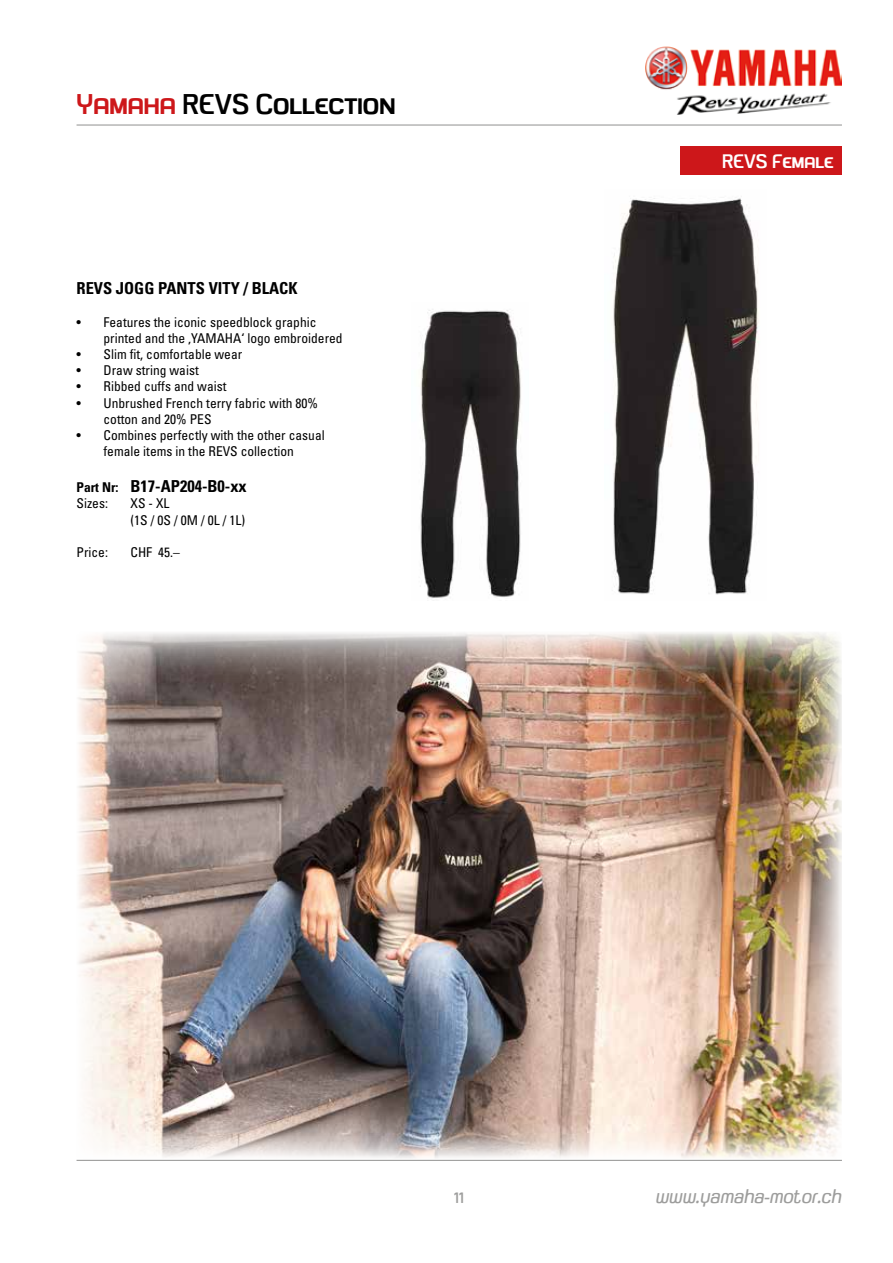
<style>
.page{position:relative;width:893px;height:1263px;background:#fff}
.page>*{position:absolute;margin:0;border:0;box-sizing:border-box;transform-origin:0 0}
.t1{font:28.5px "GFT Yamaha Motor";color:#000}
.t2{font:19.5px "GFT Yamaha Motor";color:#fff}
.t3{font:italic 300 18px "GFT Yamaha Motor";color:#9d9d9c}
.t4{font:700 condensed 16.5px "Univers LT Std";color:#000}
.t5{font:15px "GFT Yamaha Motor";color:#9d9d9c}
.t6{font:condensed 13.5px/16.2px "Univers LT Std";color:#000}
.s1{color:#cd171a}
.s2{font-size:13.5px}
</style>
<div class="page">
<img style="left:645px;top:47px;width:197px;height:68px">
<hr style="left:77px;top:124px;width:765px;height:2px;background:#9d9d9c">
<hr style="left:77px;top:1160px;width:765px;height:1px;background:#9d9d9c">
<img style="left:613px;top:198px;width:146px;height:397px">
<img style="left:420px;top:309px;width:101px;height:289px">
<img style="left:78px;top:632px;width:764px;height:526px">
<div style="left:681px;top:146px;width:161px;height:28px;background:#cd171a"></div>
<h1 class="t1" style="left:77px;top:85px;width:320px"><span class="s1">Yamaha</span> REVS Collection</h1>
<p class="t4" style="left:77px;top:278px;width:223px">REVS JOGG PANTS VITY / BLACK</p>
<p class="t6" style="left:104px;top:314px;width:241px;text-indent:-27px">• Features the iconic speedblock graphic printed and the ‚YAMAHA‘ logo embroidered</p>
<p class="t6" style="left:77px;top:346px;width:167px">• Slim fit, comfortable wear</p>
<p class="t6" style="left:77px;top:362px;width:124px">• Draw string waist</p>
<p class="t6" style="left:77px;top:378px;width:151px">• Ribbed cuffs and waist</p>
<p class="t6" style="left:104px;top:395px;width:216px;text-indent:-27px">• Unbrushed French terry fabric with 80% cotton and 20% PES</p>
<p class="t6" style="left:77px;top:427px;width:250px;text-align:center">• Combines perfectly with the other casual female items in the REVS collection</p>
<p class="t4" style="left:77px;top:476px;width:172px"><span class="s2">Part Nr:</span> B17-AP204-B0-xx</p>
<p class="t6" style="left:77px;top:495px;width:33px">Sizes:</p>
<p class="t6" style="left:131px;top:495px;width:116px">XS - XL<br>(1S / 0S / 0M / 0L / 1L)</p>
<p class="t6" style="left:77px;top:544px;width:33px">Price:</p>
<p class="t6" style="left:131px;top:544px;width:51px">CHF 45.–</p>
<h2 class="t2" style="left:722px;top:148px;width:113px">REVS Female</h2>
<p class="t5" style="left:454px;top:1188px;width:11px">11</p>
<h3 class="t3" style="left:656px;top:1186px;width:187px">www.yamaha-motor.ch</h3>
</div>
